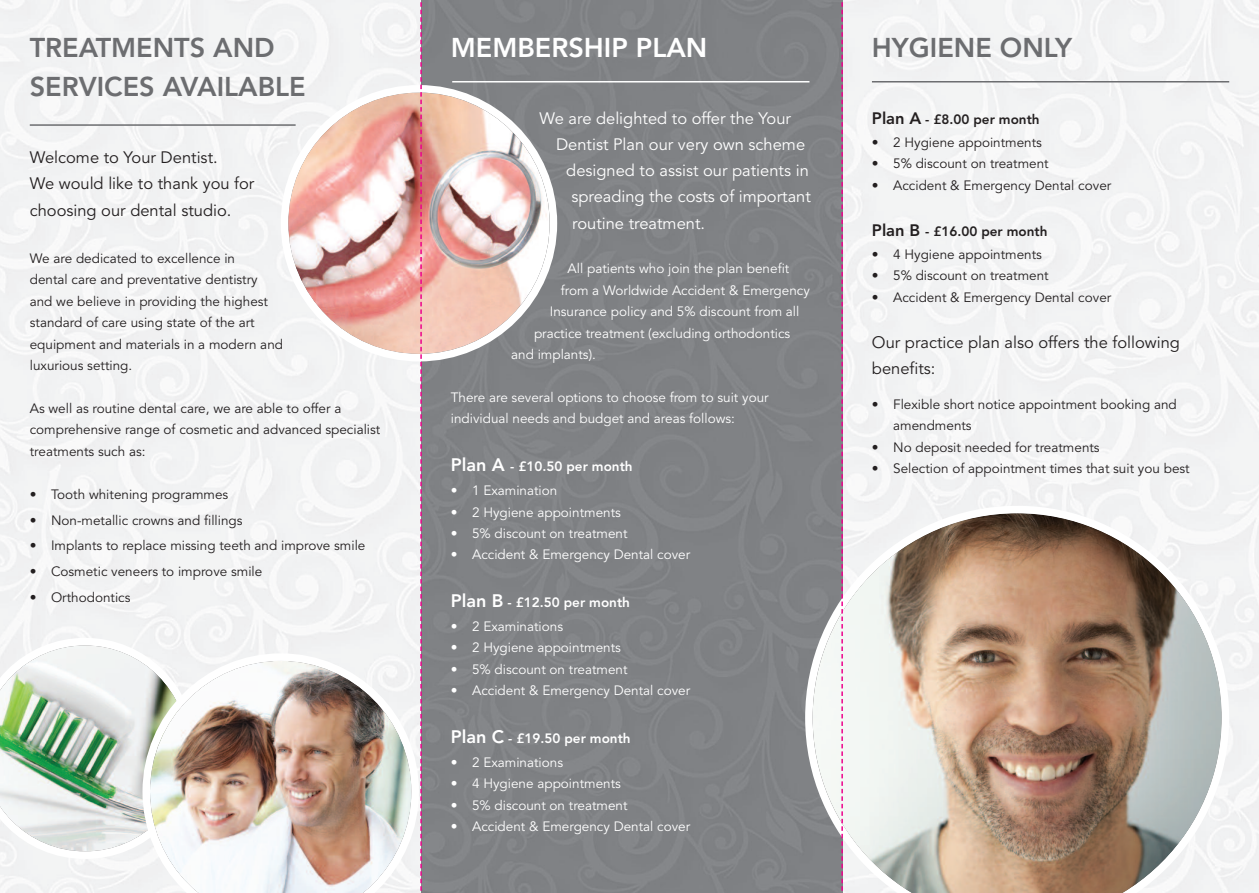
<style>
.page{position:relative;width:1259px;height:893px;background:#fff}
.page>*{position:absolute;margin:0;border:0;box-sizing:border-box;transform-origin:0 0}
.t1{font:800 27px/39px "Avenir";color:#6c6d70}
.t2{font:800 27px "Avenir";color:#fff}
.t3{font:16.5px "Avenir";color:#fff}
.t4{font:16.5px/26.2px "Avenir";color:#231f20}
.t5{font:13.5px/21.5px "Avenir";color:#231f20}
.t6{font:13.5px/21.5px "Avenir";color:#fff}
.t7{font:800 13.5px "Avenir";color:#fff}
.t8{font:800 13.5px "Avenir";color:#231f20}
.s1{font-size:18px}
.s2{font-size:16.5px}
</style>
<div class="page">
<div style="left:422px;top:0;width:419px;height:893px;background:#808285"></div>
<svg style="left:281px;top:85px;width:276px;height:276px"></svg>
<svg style="left:805px;top:506px;width:424px;height:387px"></svg>
<img style="left:0;top:638px;width:196px;height:221px">
<svg style="left:420px;top:0;width:2px;height:893px;background:#d964a1"></svg>
<svg style="left:841px;top:0;width:2px;height:893px;background:#c15998"></svg>
<hr style="left:452px;top:81px;width:357px;height:2px;background:#fff">
<hr style="left:872px;top:81px;width:357px;height:2px;background:#6c6d70">
<hr style="left:30px;top:124px;width:266px;height:2px;background:#6c6d70">
<img style="left:142px;top:653px;width:277px;height:240px">
<h1 class="t1" style="left:30px;top:28px;width:277px">TREATMENTS AND<br>SERVICES AVAILABLE</h1>
<h1 class="t2" style="left:451px;top:26px;width:258px">MEMBERSHIP PLAN</h1>
<h1 class="t1" style="left:872px;top:28px;width:202px">HYGIENE ONLY</h1>
<p class="t4" style="left:30px;top:145px;width:226px">Welcome to Your Dentist.<br>We would like to thank you for choosing our dental studio.</p>
<p class="t5" style="left:30px;top:247px;width:255px">We are dedicated to excellence in<br>dental care and preventative dentistry and we believe in providing the highest standard of care using state of the art equipment and materials in a modern and luxurious setting.</p>
<p class="t5" style="left:30px;top:398px;width:352px">As well as routine dental care, we are able to offer a comprehensive range of cosmetic and advanced specialist treatments such as:</p>
<p class="t5" style="left:30px;top:484px;width:200px">• Tooth whitening programmes</p>
<p class="t5" style="left:30px;top:509px;width:214px">• Non-metallic crowns and fillings</p>
<p class="t5" style="left:30px;top:535px;width:337px">• Implants to replace missing teeth and improve smile</p>
<p class="t5" style="left:30px;top:561px;width:234px">• Cosmetic veneers to improve smile</p>
<p class="t5" style="left:30px;top:586px;width:102px">• Orthodontics</p>
<p class="t3" style="left:539px;top:108px;width:253px">We are delighted to offer the Your</p>
<p class="t3" style="left:556px;top:134px;width:251px">Dentist Plan our very own scheme</p>
<p class="t3" style="left:566px;top:161px;width:244px">designed to assist our patients in</p>
<p class="t3" style="left:571px;top:187px;width:241px">spreading the costs of important</p>
<p class="t3" style="left:572px;top:213px;width:134px">routine treatment.</p>
<p class="t6" style="left:567px;top:258px;width:223px">All patients who join the plan benefit</p>
<p class="t6" style="left:561px;top:280px;width:251px">from a Worldwide Accident &amp; Emergency</p>
<p class="t6" style="left:550px;top:301px;width:251px">Insurance policy and 5% discount from all</p>
<p class="t6" style="left:534px;top:322px;width:258px">practice treatment (excluding orthodontics</p>
<p class="t6" style="left:511px;top:344px;width:86px">and implants).</p>
<p class="t6" style="left:451px;top:387px;width:319px">There are several options to choose from to suit your individual needs and budget and areas follows:</p>
<p class="t7" style="left:451px;top:456px;width:183px"><span class="s1">Plan A</span> - £10.50 per month</p>
<p class="t6" style="left:451px;top:480px;width:108px">• 1 Examination</p>
<p class="t6" style="left:451px;top:501px;width:172px">• 2 Hygiene appointments</p>
<p class="t6" style="left:451px;top:523px;width:178px">• 5% discount on treatment</p>
<p class="t6" style="left:451px;top:544px;width:241px">• Accident &amp; Emergency Dental cover</p>
<p class="t7" style="left:451px;top:592px;width:181px"><span class="s1">Plan B</span> - £12.50 per month</p>
<p class="t6" style="left:451px;top:616px;width:114px">• 2 Examinations</p>
<p class="t6" style="left:451px;top:637px;width:172px">• 2 Hygiene appointments</p>
<p class="t6" style="left:451px;top:659px;width:178px">• 5% discount on treatment</p>
<p class="t6" style="left:451px;top:680px;width:241px">• Accident &amp; Emergency Dental cover</p>
<p class="t7" style="left:451px;top:728px;width:181px"><span class="s1">Plan C</span> - £19.50 per month</p>
<p class="t6" style="left:451px;top:752px;width:114px">• 2 Examinations</p>
<p class="t6" style="left:451px;top:773px;width:172px">• 4 Hygiene appointments</p>
<p class="t6" style="left:451px;top:795px;width:178px">• 5% discount on treatment</p>
<p class="t6" style="left:451px;top:816px;width:241px">• Accident &amp; Emergency Dental cover</p>
<p class="t8" style="left:872px;top:108px;width:169px"><span class="s2">Plan A</span> - £8.00 per month</p>
<p class="t5" style="left:872px;top:132px;width:172px">• 2 Hygiene appointments</p>
<p class="t5" style="left:872px;top:153px;width:178px">• 5% discount on treatment</p>
<p class="t5" style="left:872px;top:175px;width:241px">• Accident &amp; Emergency Dental cover</p>
<p class="t8" style="left:872px;top:220px;width:177px"><span class="s2">Plan B</span> - £16.00 per month</p>
<p class="t5" style="left:872px;top:244px;width:172px">• 4 Hygiene appointments</p>
<p class="t5" style="left:872px;top:265px;width:178px">• 5% discount on treatment</p>
<p class="t5" style="left:872px;top:287px;width:241px">• Accident &amp; Emergency Dental cover</p>
<p class="t4" style="left:872px;top:329px;width:309px">Our practice plan also offers the following benefits:</p>
<p class="t5" style="left:893px;top:394px;width:285px;text-indent:-21px">• Flexible short notice appointment booking and amendments</p>
<p class="t5" style="left:872px;top:436px;width:229px">• No deposit needed for treatments</p>
<p class="t5" style="left:872px;top:458px;width:319px">• Selection of appointment times that suit you best</p>
</div>
